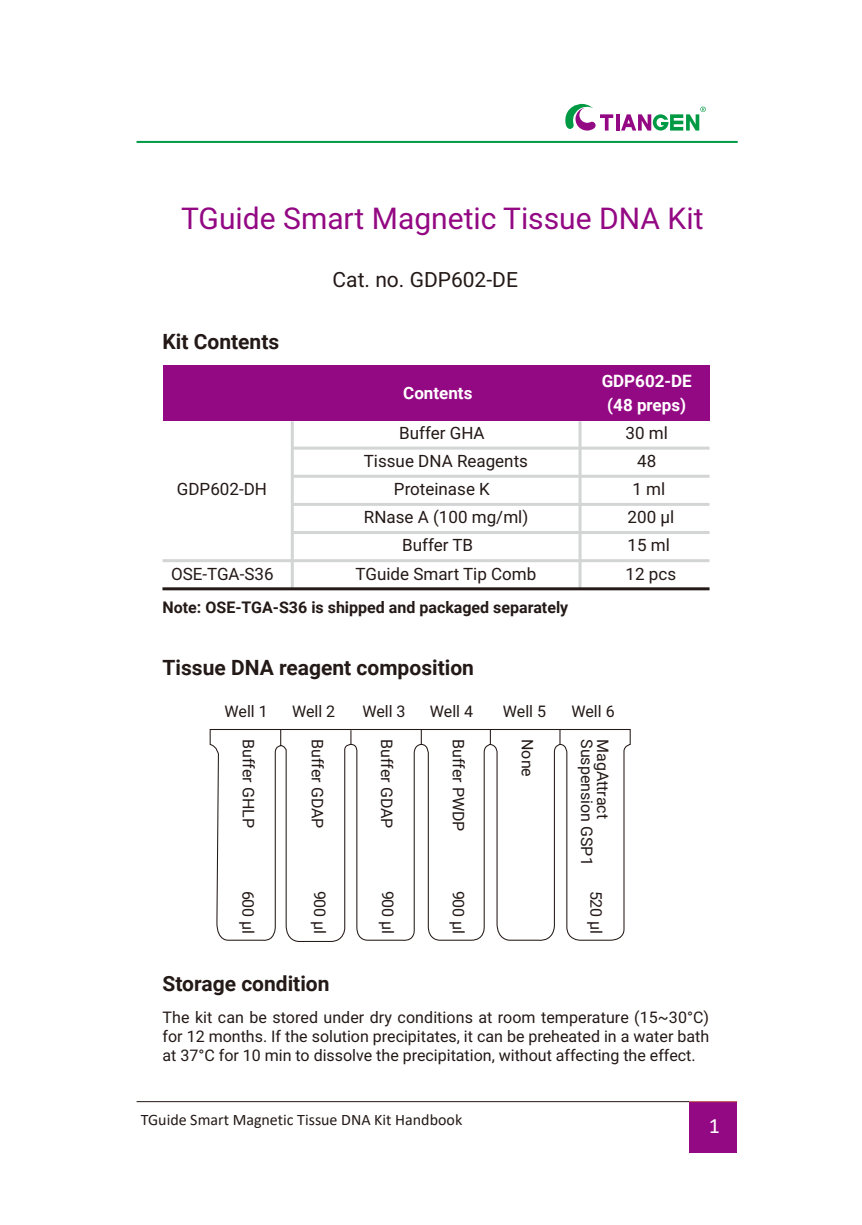
<style>
.page{position:relative;width:862px;height:1225px;background:#fff}
.page>*{position:absolute;margin:0;border:0;box-sizing:border-box;transform-origin:0 0}
.t1{font:30px "Roboto";color:#930883}
.t2{font:22px "Calibri";color:#fff}
.小标题{font:700 21px "Roboto";color:#231916}
.t3{font:21px "Roboto";color:#231916}
.t4{font:17px "Roboto";color:#231916}
.t5{font:700 17px "Roboto";color:#fff}
.正文{font:16px/19.2px "Roboto";color:#231916;text-align:justify}
.小标题-2{font:16px "Roboto";color:#231916}
.t6{font:700 16px "Roboto";color:#231916}
.t7{font:16px "Calibri";color:#231916}
</style>
<div class="page">
<hr style="left:137px;top:141px;width:600px;height:2px;background:#094">
<hr style="left:616px;top:114px;width:3px;height:17px;background:#930883">
<svg style="left:565px;top:104px;width:48px;height:27px"></svg>
<svg style="left:621px;top:107px;width:85px;height:24px"></svg>
<hr style="left:137px;top:1101px;width:552px;height:1px;background:#231916">
<div style="left:689px;top:1102px;width:48px;height:51px;background:#930883"></div>
<hr style="left:689px;top:1101px;width:48px;height:1px;background:#b84e4c">
<div style="left:163px;top:365px;width:546px;height:56px;background:#930883"></div>
<svg style="left:209px;top:518px;width:422px;height:424px"></svg>
<div style="left:305px;top:817px;width:22px;height:42px;background:#fff"></div>
<hr style="left:292px;top:446px;width:417px;height:3px;background:#d3d4d4">
<hr style="left:292px;top:475px;width:417px;height:3px;background:#d3d4d4">
<hr style="left:292px;top:503px;width:417px;height:3px;background:#d3d4d4">
<hr style="left:292px;top:531px;width:417px;height:3px;background:#d3d4d4">
<hr style="left:163px;top:559px;width:546px;height:3px;background:#d3d4d4">
<hr style="left:291px;top:421px;width:3px;height:168px;background:#d3d4d4">
<hr style="left:578px;top:421px;width:3px;height:168px;background:#d3d4d4">
<hr style="left:162px;top:587px;width:547px;height:3px;background:#231916">
<h1 class="t1" style="left:181px;top:197px;width:524px">TGuide Smart Magnetic Tissue DNA Kit</h1>
<h3 class="t3" style="left:333px;top:265px;width:187px">Cat. no. GDP602-DE</h3>
<p class="小标题" style="left:163px;top:327px;width:118px">Kit Contents</p>
<p class="t5" style="left:403px;top:381px;width:71px">Contents</p>
<p class="t5" style="left:601px;top:369px;width:92px">GDP602-DE</p>
<p class="t5" style="left:607px;top:392px;width:80px">(48 preps)</p>
<p class="t4" style="left:399px;top:420px;width:87px">Buffer GHA</p>
<p class="t4" style="left:625px;top:420px;width:44px">30 ml</p>
<p class="t4" style="left:364px;top:448px;width:166px">Tissue DNA Reagents</p>
<p class="t4" style="left:637px;top:448px;width:21px">48</p>
<p class="t4" style="left:177px;top:476px;width:92px">GDP602-DH</p>
<p class="t4" style="left:394px;top:476px;width:97px">Proteinase K</p>
<p class="t4" style="left:632px;top:476px;width:34px">1 ml</p>
<p class="t4" style="left:364px;top:504px;width:166px">RNase A (100 mg/ml)</p>
<p class="t4" style="left:627px;top:504px;width:48px">200 μl</p>
<p class="t4" style="left:402px;top:532px;width:72px">Buffer TB</p>
<p class="t4" style="left:627px;top:532px;width:44px">15 ml</p>
<p class="t4" style="left:171px;top:562px;width:104px">OSE-TGA-S36</p>
<p class="t4" style="left:355px;top:562px;width:182px">TGuide Smart Tip Comb</p>
<p class="t4" style="left:625px;top:562px;width:52px">12 pcs</p>
<p class="t6" style="left:163px;top:595px;width:407px">Note: OSE-TGA-S36 is shipped and packaged separately</p>
<p class="小标题" style="left:163px;top:652px;width:313px">Tissue DNA reagent composition</p>
<p class="小标题-2" style="left:225px;top:700px;width:45px">Well 1</p>
<p class="小标题-2" style="left:292px;top:700px;width:45px">Well 2</p>
<p class="小标题-2" style="left:362px;top:700px;width:45px">Well 3</p>
<p class="小标题-2" style="left:430px;top:700px;width:45px">Well 4</p>
<p class="小标题-2" style="left:503px;top:700px;width:45px">Well 5</p>
<p class="小标题-2" style="left:571px;top:700px;width:45px">Well 6</p>
<p class="小标题-2" style="left:260px;top:739px;width:90px;rotate:90deg">Buffer GHLP</p>
<p class="小标题-2" style="left:329px;top:739px;width:91px;rotate:90deg">Buffer GDAP</p>
<p class="小标题-2" style="left:398px;top:739px;width:91px;rotate:90deg">Buffer GDAP</p>
<p class="小标题-2" style="left:470px;top:739px;width:94px;rotate:90deg">Buffer PWDP</p>
<p class="小标题-2" style="left:538px;top:739px;width:39px;rotate:90deg">None</p>
<p class="小标题-2" style="left:598px;top:739px;width:128px;rotate:90deg">Suspension GSP1</p>
<p class="小标题-2" style="left:614px;top:739px;width:81px;rotate:90deg">MagAttract</p>
<p class="小标题-2" style="left:259px;top:890px;width:45px;rotate:90deg">600 μl</p>
<p class="小标题-2" style="left:331px;top:890px;width:45px;rotate:90deg">900 μl</p>
<p class="小标题-2" style="left:399px;top:890px;width:45px;rotate:90deg">900 μl</p>
<p class="小标题-2" style="left:470px;top:890px;width:45px;rotate:90deg">900 μl</p>
<p class="小标题-2" style="left:607px;top:890px;width:45px;rotate:90deg">520 μl</p>
<p class="小标题" style="left:163px;top:968px;width:169px">Storage condition</p>
<p class="正文" style="left:163px;top:1007px;width:548px">The kit can be stored under dry conditions at room temperature (15~30°C) for 12 months. If the solution precipitates, it can be preheated in a water bath at 37°C for 10 min to dissolve the precipitation, without affecting the effect.</p>
<p class="t7" style="left:141px;top:1108px;width:323px">TGuide Smart Magnetic Tissue DNA Kit Handbook</p>
<p class="t2" style="left:709px;top:1110px;width:13px">1</p>
</div>
